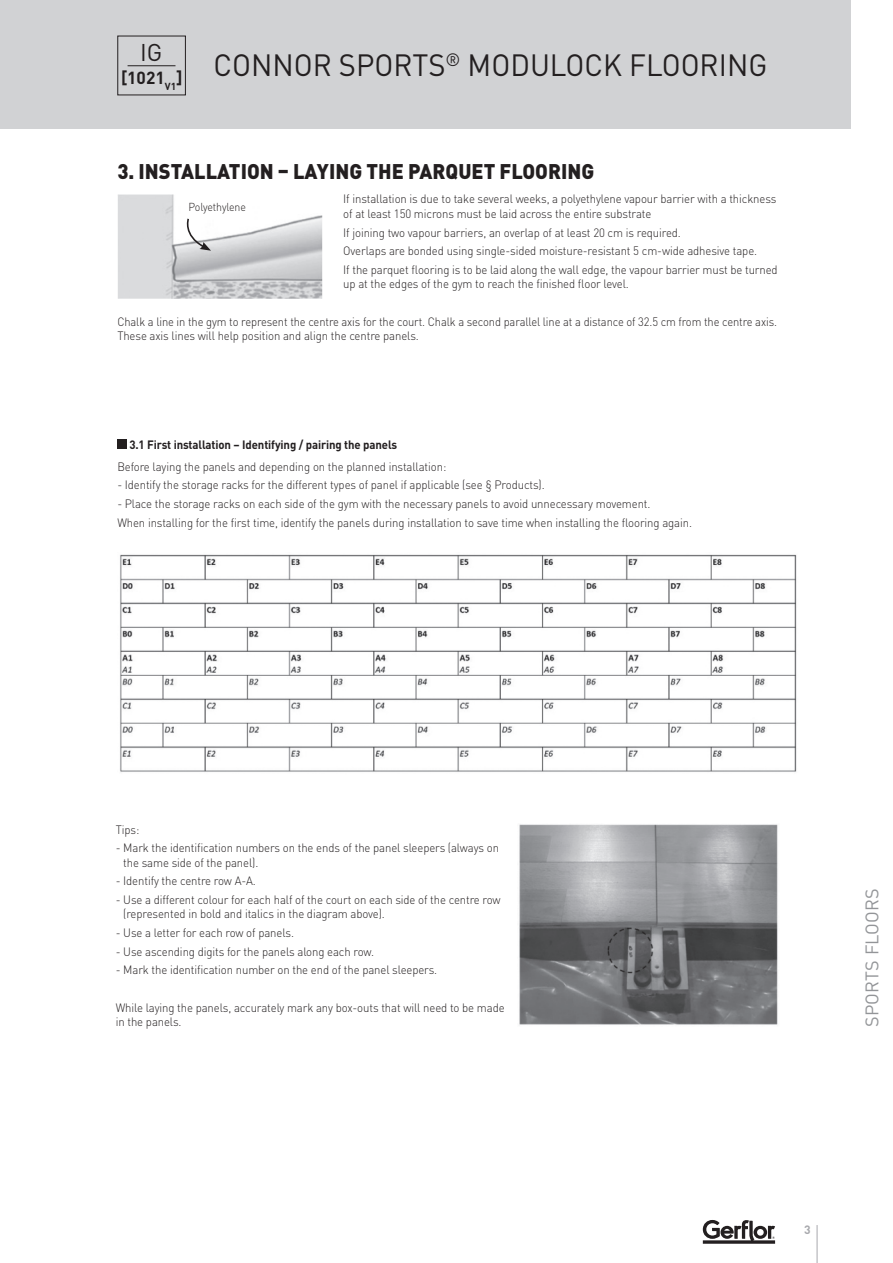
<style>
.page{position:relative;width:893px;height:1263px;background:#fff}
.page>*{position:absolute;margin:0;border:0;box-sizing:border-box;transform-origin:0 0}
.t1{font:30.45px "DIN Pro";color:#231f20;scale:.96 1}
.t2{font:24px "DIN Pro";color:#231f20}
.t3{font:900 21px "DIN Pro";color:#231f20;scale:.95 1}
.t4{font:18px "DIN Pro";letter-spacing:.01em;color:#939598}
.t5{font:700 17.25px "DIN Pro";color:#231f20}
.t6{font:300 12px/14.4px "DIN Pro";letter-spacing:-.01em;color:#231f20;scale:.95 1}
.t7{font:300 12px/14.4px "DIN Pro";letter-spacing:-.01em;color:#231f20;scale:.93 1}
.t8{font:700 12px "DIN Pro";letter-spacing:-.01em;color:#231f20;scale:.95 1}
.t9{font:700 12px "DIN Pro";color:#a8a9ad}
.t10{font:300 11.4px "DIN Pro";letter-spacing:-.01em;color:#231f20;scale:.93 1}
</style>
<div class="page">
<img style="left:118px;top:194px;width:204px;height:104px">
<div style="left:188px;top:202px;width:58px;height:9px;background:#fff"></div>
<svg style="left:183px;top:217px;width:28px;height:34px"></svg>
<div style="left:117px;top:440px;width:10px;height:9px;background:#231f20"></div>
<img style="left:120px;top:554px;width:677px;height:218px">
<img style="left:519px;top:824px;width:259px;height:201px">
<hr style="left:817px;top:1225px;width:1px;height:38px;background:#a8a9ad">
<div style="left:0;top:0;width:850px;height:129px;background:#d1d2d4"></div>
<svg style="left:703px;top:1220px;width:72px;height:24px"></svg>
<hr style="left:128px;top:65px;width:47px;height:1px;background:#231f20">
<div style="left:117px;top:36px;width:69px;height:59px;border:1px solid #231f20"></div>
<h2 class="t2" style="left:140px;top:36px;width:24px">IG</h2>
<h3 class="t5" style="left:121px;top:66px;width:63px">[1021<sub>V1</sub>]</h3>
<h1 class="t1" style="left:214px;top:45px;width:578px">CONNOR SPORTS<sup>®</sup> MODULOCK FLOORING</h1>
<h3 class="t3" style="left:118px;top:157px;width:503px">3. INSTALLATION – LAYING THE PARQUET FLOORING</h3>
<p class="t6" style="left:343px;top:191px;width:457px">If installation is due to take several weeks, a polyethylene vapour barrier with a thickness of at least 150 microns must be laid across the entire substrate</p>
<p class="t6" style="left:343px;top:222px;width:459px;line-height:18.6px">If joining two vapour barriers, an overlap of at least 20 cm is required.<br>Overlaps are bonded using single-sided moisture-resistant 5 cm-wide adhesive tape.<br>If the parquet flooring is to be laid along the wall edge, the vapour barrier must be turned</p>
<p class="t6" style="left:343px;top:276px;width:302px">up at the edges of the gym to reach the finished floor level.</p>
<p class="t7" style="left:117px;top:313px;width:711px">Chalk a line in the gym to represent the centre axis for the court. Chalk a second parallel line at a distance of 32.5 cm from the centre axis.<br>These axis lines will help position and align the centre panels.</p>
<p class="t10" style="left:188px;top:199px;width:63px">Polyethylene</p>
<p class="t8" style="left:129px;top:437px;width:284px">3.1 First installation – Identifying / pairing the panels</p>
<p class="t6" style="left:117px;top:459px;width:348px">Before laying the panels and depending on the planned installation:</p>
<p class="t6" style="left:117px;top:477px;width:451px">- Identify the storage racks for the different types of panel if applicable (see § Products).</p>
<p class="t6" style="left:117px;top:494px;width:606px;line-height:18.6px">- Place the storage racks on each side of the gym with the necessary panels to avoid unnecessary movement.<br>When installing for the first time, identify the panels during installation to save time when installing the flooring again.</p>
<p class="t6" style="left:116px;top:822px;width:26px">Tips:</p>
<p class="t6" style="left:123px;top:840px;width:397px;text-indent:-8px">- Mark the identification numbers on the ends of the panel sleepers (always on the same side of the panel).</p>
<p class="t6" style="left:116px;top:873px;width:149px">- Identify the centre row A-A.</p>
<p class="t6" style="left:123px;top:892px;width:399px;text-indent:-8px">- Use a different colour for each half of the court on each side of the centre row (represented in bold and italics in the diagram above).</p>
<p class="t6" style="left:116px;top:925px;width:189px">- Use a letter for each row of panels.</p>
<p class="t6" style="left:116px;top:944px;width:273px">- Use ascending digits for the panels along each row.</p>
<p class="t6" style="left:116px;top:962px;width:340px">- Mark the identification number on the end of the panel sleepers.</p>
<p class="t6" style="left:116px;top:1000px;width:411px">While laying the panels, accurately mark any box-outs that will need to be made in the panels.</p>
<h3 class="t4" style="left:860px;top:1027px;width:140px;rotate:-90deg">SPORTS FLOORS</h3>
<p class="t9" style="left:804px;top:1222px;width:8px">3</p>
</div>
